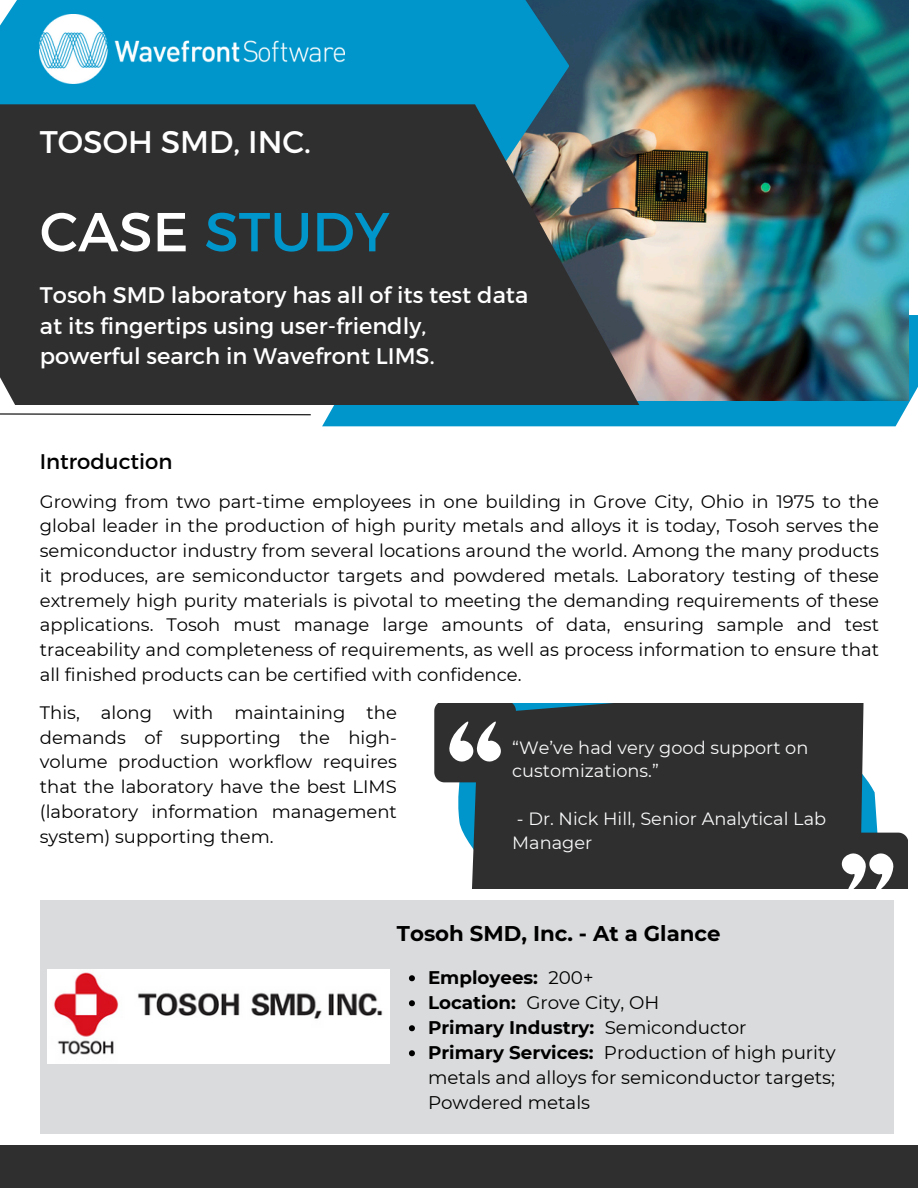
<style>
.page{position:relative;width:918px;height:1188px;background:#fff}
.page>*{position:absolute;margin:0;border:0;box-sizing:border-box;transform-origin:0 0}
.t1{font:54.75px "Montserrat";color:#0096cb}
.t2{font:31.35px "Montserrat";color:#fff}
.t3{font:22.5px/30.8px "Montserrat";color:#fff}
.t4{font:700 21.3px "Montserrat";color:#000}
.t5{font:21.15px "Montserrat";color:#000}
.t6{font:18.3px/25px "Montserrat";color:#000;text-align:justify}
.t7{font:700 18.3px "Montserrat";color:#000}
.t8{font:18px/24.8px "Montserrat";color:#000;text-align:justify}
.t9{font:17.7px/23.9px "Montserrat";color:#f8f9fa}
.s1{color:#fff}
.s2{font-weight:400}
.s3{font-weight:700}
</style>
<div class="page">
<div style="left:322px;top:315px;width:596px;height:111px;background:#0096cb"></div>
<img style="left:569px;top:0;width:340px;height:401px">
<div style="left:0;top:0;width:569px;height:305px;background:#0096cb"></div>
<svg style="left:0;top:104px;width:639px;height:301px;fill:#302f2f"></svg>
<div style="left:0;top:1145px;width:918px;height:43px;background:#302f2f"></div>
<svg style="left:0;top:413px;width:311px;height:3px"></svg>
<img style="left:40px;top:14px;width:305px;height:69px">
<svg style="left:457px;top:776px;width:426px;height:71px;fill:#0096cb"></svg>
<div style="left:472px;top:704px;width:392px;height:184px;background:#302f2f"></div>
<svg style="left:434px;top:704px;width:82px;height:78px"></svg>
<svg style="left:827px;top:833px;width:81px;height:55px"></svg>
<div style="left:40px;top:900px;width:853px;height:233px;background:#dadbdc"></div>
<img style="left:47px;top:969px;width:342px;height:95px">
<svg style="left:409px;top:975px;width:6px;height:6px"></svg>
<svg style="left:409px;top:1000px;width:6px;height:6px"></svg>
<svg style="left:409px;top:1025px;width:6px;height:6px"></svg>
<svg style="left:409px;top:1050px;width:6px;height:6px"></svg>
<h4 class="t2" style="left:40px;top:122px;width:273px">TOSOH SMD, INC.</h4>
<p class="t1" style="left:40px;top:196px;width:351px"><span class="s1">CASE</span> STUDY</p>
<p class="t3" style="left:40px;top:278px;width:490px">Tosoh SMD laboratory has all of its test data at its fingertips using user-friendly, powerful search in Wavefront LIMS.</p>
<p class="t5" style="left:40px;top:448px;width:134px">Introduction</p>
<h1 class="t8" style="left:40px;top:489px;width:841px">Growing from two part-time employees in one building in Grove City, Ohio in 1975 to the global leader in the production of high purity metals and alloys it is today, Tosoh serves the semiconductor industry from several locations around the world. Among the many products it produces, are semiconductor targets and powdered metals. Laboratory testing of these extremely high purity materials is pivotal to meeting the demanding requirements of these applications. Tosoh must manage large amounts of data, ensuring sample and test traceability and completeness of requirements, as well as process information to ensure that all finished products can be certified with confidence.</h1>
<p class="t8" style="left:40px;top:700px;width:359px">This, along with maintaining the demands of supporting the high&shy;volume production workflow requires that the laboratory have the best LIMS (laboratory information management system) supporting them.</p>
<h2 class="t9" style="left:512px;top:735px;width:298px">“We’ve had very good support on customizations.”</h2>
<h1 class="t9" style="left:512px;top:807px;width:315px">- Dr. Nick Hill, Senior Analytical Lab<br>Manager</h1>
<p class="t4" style="left:397px;top:921px;width:325px">Tosoh SMD, Inc. - At a Glance</p>
<h3 class="t7" style="left:428px;top:967px;width:167px">Employees: <span class="s2">200+</span></h3>
<p class="t6" style="left:428px;top:990px;width:233px"><span class="s3">Location:</span> Grove City, OH</p>
<p class="t7" style="left:428px;top:1017px;width:320px">Primary Industry: <span class="s2">Semiconductor</span></p>
<p class="t6" style="left:428px;top:1040px;width:409px"><span class="s3">Primary Services:</span> Production of high purity metals and alloys for semiconductor targets; Powdered metals</p>
</div>
